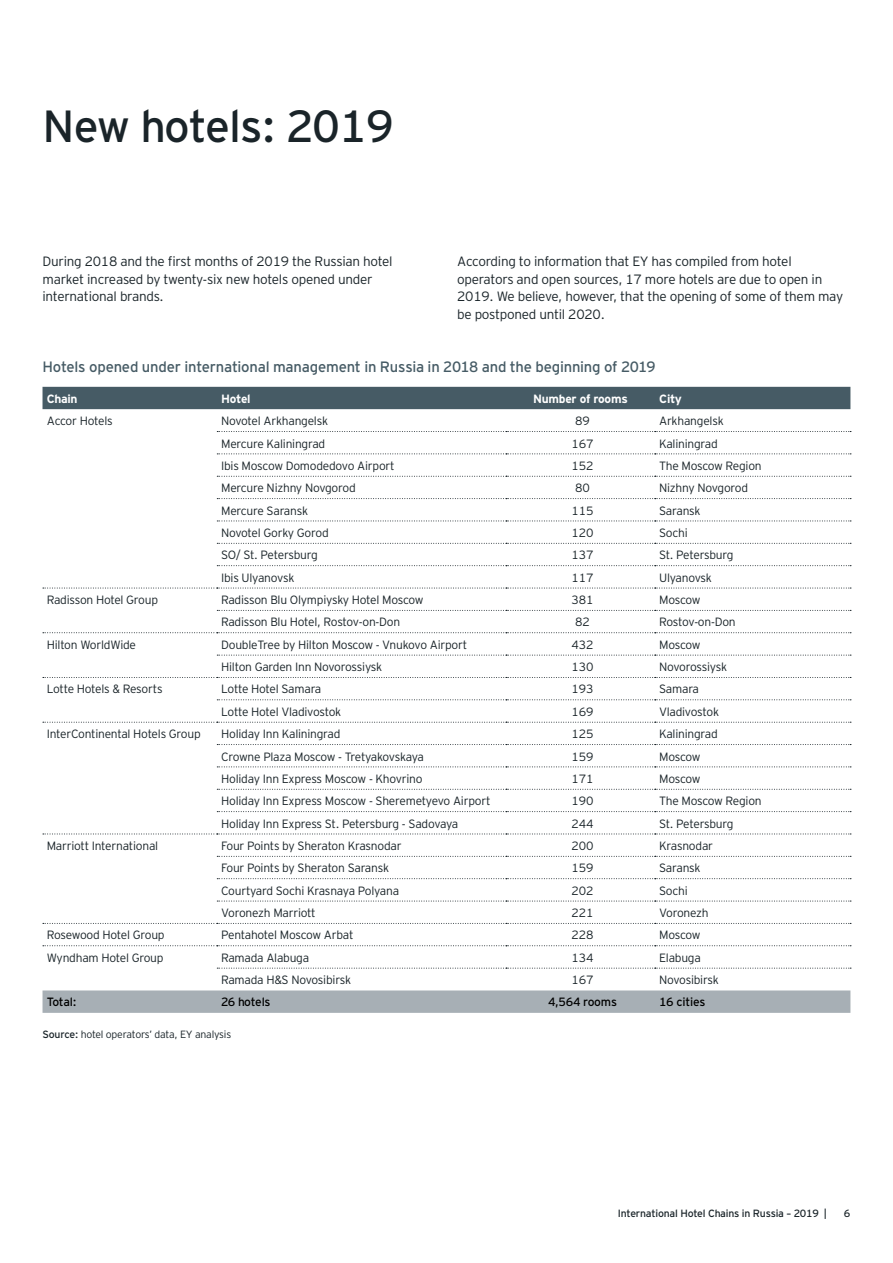
<style>
.page{position:relative;width:893px;height:1263px;background:#fff}
.page>*{position:absolute;margin:0;border:0;box-sizing:border-box;transform-origin:0 0}
.t1{font:45px "EY Interstate";letter-spacing:-.02em;color:#1a2429}
.t2{font:15px "EY Interstate";letter-spacing:-.015em;color:#465b65}
.t3{font:300 13.5px/17.5px "EY Interstate";letter-spacing:-.02em;color:#1a2429}
.t4{font:300 12px "EY Interstate";letter-spacing:-.02em;color:#1a2429}
.t5{font:12px "EY Interstate";letter-spacing:-.02em;color:#000}
.t6{font:700 12px "EY Interstate";letter-spacing:-.02em;color:#fff}
.t7{font:10.5px "EY Interstate";letter-spacing:-.02em;color:#1a2429}
.t8{font:300 10.5px "EY Interstate";letter-spacing:-.02em;color:#1a2429}
.s1{font-weight:400}
</style>
<div class="page">
<div style="left:43px;top:387px;width:807px;height:22px;background:#465b65"></div>
<svg style="left:43px;top:990px;width:807px;height:23px;background:#a9b1b7"></svg>
<svg style="left:217px;top:431px;width:634px;height:1px"></svg>
<svg style="left:217px;top:453px;width:634px;height:1px"></svg>
<svg style="left:217px;top:476px;width:634px;height:1px"></svg>
<svg style="left:217px;top:498px;width:634px;height:1px"></svg>
<svg style="left:217px;top:521px;width:634px;height:1px"></svg>
<svg style="left:217px;top:543px;width:634px;height:1px"></svg>
<svg style="left:217px;top:565px;width:634px;height:1px"></svg>
<svg style="left:43px;top:588px;width:808px;height:1px"></svg>
<svg style="left:217px;top:610px;width:634px;height:1px"></svg>
<svg style="left:43px;top:632px;width:808px;height:1px"></svg>
<svg style="left:217px;top:655px;width:634px;height:1px"></svg>
<svg style="left:43px;top:677px;width:808px;height:1px"></svg>
<svg style="left:217px;top:699px;width:634px;height:1px"></svg>
<svg style="left:43px;top:722px;width:808px;height:1px"></svg>
<svg style="left:217px;top:744px;width:634px;height:1px"></svg>
<svg style="left:217px;top:766px;width:634px;height:1px"></svg>
<svg style="left:217px;top:789px;width:634px;height:1px"></svg>
<svg style="left:217px;top:811px;width:634px;height:1px"></svg>
<svg style="left:43px;top:834px;width:808px;height:1px"></svg>
<svg style="left:217px;top:856px;width:634px;height:1px"></svg>
<svg style="left:217px;top:878px;width:634px;height:1px"></svg>
<svg style="left:217px;top:901px;width:634px;height:1px"></svg>
<svg style="left:43px;top:923px;width:808px;height:1px"></svg>
<svg style="left:43px;top:945px;width:808px;height:1px"></svg>
<svg style="left:217px;top:968px;width:634px;height:1px"></svg>
<h1 class="t1" style="left:43px;top:94px;width:353px">New hotels: 2019</h1>
<p class="t3" style="left:43px;top:252px;width:352px">During 2018 and the first months of 2019 the Russian hotel market increased by twenty-six new hotels opened under international brands.</p>
<p class="t3" style="left:457px;top:252px;width:388px">According to information that EY has compiled from hotel operators and open sources, 17 more hotels are due to open in 2019. We believe, however, that the opening of some of them may be postponed until 2020.</p>
<p class="t2" style="left:43px;top:356px;width:615px">Hotels opened under international management in Russia in 2018 and the beginning of 2019</p>
<p class="t6" style="left:47px;top:390px;width:32px">Chain</p>
<p class="t6" style="left:221px;top:390px;width:31px">Hotel</p>
<p class="t6" style="left:533px;top:390px;width:96px">Number of rooms</p>
<p class="t6" style="left:659px;top:390px;width:24px">City</p>
<p class="t4" style="left:47px;top:412px;width:67px">Accor Hotels</p>
<p class="t4" style="left:221px;top:412px;width:109px">Novotel Arkhangelsk</p>
<p class="t4" style="left:575px;top:412px;width:16px">89</p>
<p class="t4" style="left:659px;top:412px;width:66px">Arkhangelsk</p>
<p class="t4" style="left:221px;top:435px;width:106px">Mercure Kaliningrad</p>
<p class="t4" style="left:572px;top:435px;width:23px">167</p>
<p class="t4" style="left:659px;top:435px;width:60px">Kaliningrad</p>
<p class="t4" style="left:221px;top:457px;width:175px">Ibis Moscow Domodedovo Airport</p>
<p class="t4" style="left:572px;top:457px;width:23px">152</p>
<p class="t4" style="left:659px;top:457px;width:104px">The Moscow Region</p>
<p class="t4" style="left:221px;top:479px;width:136px">Mercure Nizhny Novgorod</p>
<p class="t4" style="left:575px;top:479px;width:16px">80</p>
<p class="t4" style="left:659px;top:479px;width:91px">Nizhny Novgorod</p>
<p class="t4" style="left:221px;top:502px;width:89px">Mercure Saransk</p>
<p class="t4" style="left:572px;top:502px;width:23px">115</p>
<p class="t4" style="left:659px;top:502px;width:43px">Saransk</p>
<p class="t4" style="left:221px;top:524px;width:109px">Novotel Gorky Gorod</p>
<p class="t4" style="left:572px;top:524px;width:23px">120</p>
<p class="t4" style="left:659px;top:524px;width:30px">Sochi</p>
<p class="t4" style="left:221px;top:546px;width:98px">SO/ St. Petersburg</p>
<p class="t4" style="left:572px;top:546px;width:23px">137</p>
<p class="t4" style="left:659px;top:546px;width:76px">St. Petersburg</p>
<p class="t4" style="left:221px;top:569px;width:75px">Ibis Ulyanovsk</p>
<p class="t4" style="left:572px;top:569px;width:23px">117</p>
<p class="t4" style="left:659px;top:569px;width:54px">Ulyanovsk</p>
<p class="t4" style="left:47px;top:591px;width:113px">Radisson Hotel Group</p>
<p class="t4" style="left:221px;top:591px;width:204px">Radisson Blu Olympiysky Hotel Moscow</p>
<p class="t4" style="left:572px;top:591px;width:23px">381</p>
<p class="t4" style="left:659px;top:591px;width:43px">Moscow</p>
<p class="t4" style="left:221px;top:614px;width:181px">Radisson Blu Hotel, Rostov-on-Don</p>
<p class="t4" style="left:575px;top:614px;width:16px">82</p>
<p class="t4" style="left:659px;top:614px;width:78px">Rostov-on-Don</p>
<p class="t4" style="left:47px;top:636px;width:91px">Hilton WorldWide</p>
<p class="t4" style="left:221px;top:636px;width:248px">DoubleTree by Hilton Moscow - Vnukovo Airport</p>
<p class="t4" style="left:572px;top:636px;width:23px">432</p>
<p class="t4" style="left:659px;top:636px;width:43px">Moscow</p>
<p class="t4" style="left:221px;top:658px;width:163px">Hilton Garden Inn Novorossiysk</p>
<p class="t4" style="left:572px;top:658px;width:23px">130</p>
<p class="t4" style="left:659px;top:658px;width:70px">Novorossiysk</p>
<p class="t4" style="left:47px;top:681px;width:117px">Lotte Hotels &amp; Resorts</p>
<p class="t4" style="left:221px;top:681px;width:102px">Lotte Hotel Samara</p>
<p class="t4" style="left:572px;top:681px;width:23px">193</p>
<p class="t4" style="left:659px;top:681px;width:41px">Samara</p>
<p class="t4" style="left:221px;top:703px;width:122px">Lotte Hotel Vladivostok</p>
<p class="t4" style="left:572px;top:703px;width:23px">169</p>
<p class="t4" style="left:659px;top:703px;width:61px">Vladivostok</p>
<p class="t4" style="left:47px;top:725px;width:155px">InterContinental Hotels Group</p>
<p class="t4" style="left:221px;top:725px;width:121px">Holiday Inn Kaliningrad</p>
<p class="t4" style="left:572px;top:725px;width:23px">125</p>
<p class="t4" style="left:659px;top:725px;width:60px">Kaliningrad</p>
<p class="t4" style="left:221px;top:748px;width:204px">Crowne Plaza Moscow - Tretyakovskaya</p>
<p class="t4" style="left:572px;top:748px;width:23px">159</p>
<p class="t4" style="left:659px;top:748px;width:43px">Moscow</p>
<p class="t4" style="left:221px;top:770px;width:203px">Holiday Inn Express Moscow - Khovrino</p>
<p class="t4" style="left:572px;top:770px;width:23px">171</p>
<p class="t4" style="left:659px;top:770px;width:43px">Moscow</p>
<p class="t4" style="left:221px;top:792px;width:271px">Holiday Inn Express Moscow - Sheremetyevo Airport</p>
<p class="t4" style="left:572px;top:792px;width:23px">190</p>
<p class="t4" style="left:659px;top:792px;width:104px">The Moscow Region</p>
<p class="t4" style="left:221px;top:815px;width:239px">Holiday Inn Express St. Petersburg - Sadovaya</p>
<p class="t4" style="left:572px;top:815px;width:23px">244</p>
<p class="t4" style="left:659px;top:815px;width:76px">St. Petersburg</p>
<p class="t4" style="left:47px;top:837px;width:113px">Marriott International</p>
<p class="t4" style="left:221px;top:837px;width:182px">Four Points by Sheraton Krasnodar</p>
<p class="t4" style="left:572px;top:837px;width:23px">200</p>
<p class="t4" style="left:659px;top:837px;width:55px">Krasnodar</p>
<p class="t4" style="left:221px;top:859px;width:170px">Four Points by Sheraton Saransk</p>
<p class="t4" style="left:572px;top:859px;width:23px">159</p>
<p class="t4" style="left:659px;top:859px;width:43px">Saransk</p>
<p class="t4" style="left:221px;top:882px;width:180px">Courtyard Sochi Krasnaya Polyana</p>
<p class="t4" style="left:572px;top:882px;width:23px">202</p>
<p class="t4" style="left:659px;top:882px;width:30px">Sochi</p>
<p class="t4" style="left:221px;top:904px;width:96px">Voronezh Marriott</p>
<p class="t4" style="left:572px;top:904px;width:23px">221</p>
<p class="t4" style="left:659px;top:904px;width:51px">Voronezh</p>
<p class="t4" style="left:47px;top:927px;width:119px">Rosewood Hotel Group</p>
<p class="t4" style="left:221px;top:927px;width:134px">Pentahotel Moscow Arbat</p>
<p class="t4" style="left:572px;top:927px;width:23px">228</p>
<p class="t4" style="left:659px;top:927px;width:43px">Moscow</p>
<p class="t4" style="left:47px;top:949px;width:118px">Wyndham Hotel Group</p>
<p class="t4" style="left:221px;top:949px;width:90px">Ramada Alabuga</p>
<p class="t4" style="left:572px;top:949px;width:23px">134</p>
<p class="t4" style="left:659px;top:949px;width:43px">Elabuga</p>
<p class="t4" style="left:221px;top:971px;width:132px">Ramada H&amp;S Novosibirsk</p>
<p class="t4" style="left:572px;top:971px;width:23px">167</p>
<p class="t4" style="left:659px;top:971px;width:61px">Novosibirsk</p>
<p class="t5" style="left:47px;top:994px;width:31px">Total:</p>
<p class="t5" style="left:221px;top:994px;width:51px">26 hotels</p>
<p class="t5" style="left:548px;top:994px;width:70px">4,564 rooms</p>
<p class="t5" style="left:659px;top:994px;width:48px">16 cities</p>
<p class="t8" style="left:43px;top:1027px;width:190px"><span class="s1">Source:</span> hotel operators’ data, EY analysis</p>
<p class="t7" style="left:618px;top:1206px;width:211px">International Hotel Chains in Russia – 2019 |</p>
<p class="t7" style="left:844px;top:1206px;width:8px">6</p>
</div>
